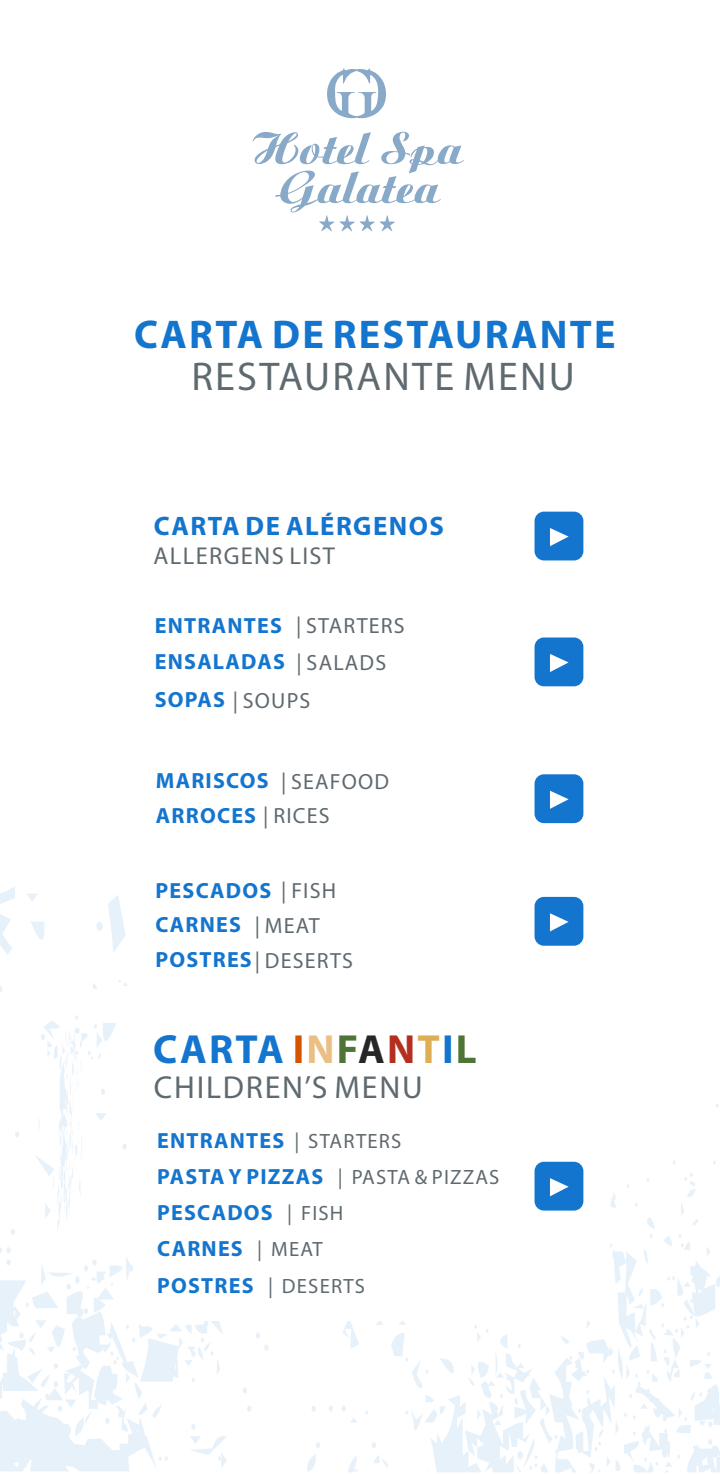
<style>
.page{position:relative;width:720px;height:1474px;background:#fff}
.page>*{position:absolute;margin:0;border:0;box-sizing:border-box;transform-origin:0 0}
.t1{font:700 40.77px "Myriad Pro";letter-spacing:.055em;color:#1475cf}
.t2{font:700 40.25px "Myriad Pro";letter-spacing:.055em;color:#1475cf}
.t3{font:40.25px "Myriad Pro";letter-spacing:.055em;color:#5f6a70}
.t4{font:31.85px "Myriad Pro";letter-spacing:.055em;color:#5f6a70}
.t5{font:700 26.78px "Myriad Pro";letter-spacing:.055em;color:#1475cf}
.t6{font:24.5px "Myriad Pro";letter-spacing:.055em;color:#5f6a70}
.t7{font:700 22.05px/35.2px "Myriad Pro";letter-spacing:.055em;color:#1475cf}
.t8{font:22.05px "Myriad Pro";letter-spacing:.055em;color:#5f6a70}
.t9{font:20.65px "Myriad Pro";letter-spacing:.055em;color:#5f6a70}
.s1{font-weight:400;color:#5f6a70}
.s2{font-weight:700;color:#1475cf}
.s3{color:#d65300}
.s4{color:#ebbf83}
.s5{color:#4e7535}
.s6{color:#272525}
.s7{color:#b52e1f}
.s8{color:#deae52}
.s9{font-weight:400;font-size:20.65px;color:#5f6a70}
.s10{font-weight:700;font-size:22.05px;color:#1475cf}
</style>
<div class="page">
<svg style="left:0;top:887px;width:719px;height:585px"></svg>
<div style="left:133px;top:1020px;width:476px;height:300px;background:#fff"></div>
<svg style="left:327px;top:69px;width:59px;height:49px"></svg>
<svg style="left:252px;top:132px;width:212px;height:99px"></svg>
<div style="left:134px;top:862px;width:476px;height:125px;background:#fff"></div>
<div style="left:534px;top:511px;width:49px;height:49px;background:#1475cf;border-radius:9px"></div>
<svg style="left:550px;top:528px;width:18px;height:18px"></svg>
<div style="left:534px;top:637px;width:49px;height:49px;background:#1475cf;border-radius:9px"></div>
<svg style="left:550px;top:654px;width:18px;height:18px"></svg>
<div style="left:534px;top:774px;width:49px;height:49px;background:#1475cf;border-radius:9px"></div>
<svg style="left:550px;top:790px;width:18px;height:19px"></svg>
<div style="left:534px;top:896px;width:49px;height:49px;background:#1475cf;border-radius:9px"></div>
<svg style="left:550px;top:913px;width:18px;height:18px"></svg>
<div style="left:534px;top:1161px;width:49px;height:49px;background:#1475cf;border-radius:9px"></div>
<svg style="left:550px;top:1178px;width:18px;height:18px"></svg>
<h2 class="t2" style="left:134px;top:317px;width:483px">CARTA DE RESTAURANTE</h2>
<h2 class="t3" style="left:191px;top:360px;width:385px">RESTAURANTE MENU</h2>
<p class="t5" style="left:154px;top:515px;width:292px">CARTA DE ALÉRGENOS</p>
<p class="t6" style="left:153px;top:545px;width:183px">ALLERGENS LIST</p>
<p class="t7" style="left:155px;top:609px;width:251px;line-height:36.4px">ENTRANTES <span class="s1">| STARTERS<br></span>ENSALADAS <span class="s1">| SALADS</span></p>
<p class="t8" style="left:155px;top:691px;width:157px"><span class="s2">SOPAS</span> | SOUPS</p>
<p class="t7" style="left:156px;top:765px;width:235px;line-height:34.5px">MARISCOS <span class="s1">| SEAFOOD<br></span>ARROCES <span class="s1">| RICES</span></p>
<p class="t7" style="left:155px;top:874px;width:199px">PESCADOS <span class="s1">| FISH<br></span>CARNES <span class="s1">| MEAT<br></span>POSTRES<span class="s1">| DESERTS</span></p>
<h1 class="t1" style="left:153px;top:1032px;width:325px">CARTA <span class="s3">I</span><span class="s4">N</span><span class="s5">F</span><span class="s6">A</span><span class="s7">N</span><span class="s8">T</span>I<span class="s5">L</span></h1>
<h3 class="t4" style="left:154px;top:1073px;width:270px">CHILDREN’S MENU</h3>
<p class="t7" style="left:157px;top:1124px;width:245px">ENTRANTES <span class="s9">| STARTERS</span></p>
<p class="t9" style="left:157px;top:1168px;width:344px"><span class="s10">PASTA Y PIZZAS</span> | PASTA &amp; PIZZAS</p>
<p class="t7" style="left:157px;top:1196px;width:188px;line-height:36.2px">PESCADOS <span class="s9">| FISH<br></span>CARNES <span class="s9">| MEAT</span></p>
<p class="t9" style="left:157px;top:1276px;width:209px"><span class="s10">POSTRES</span> | DESERTS</p>
</div>
